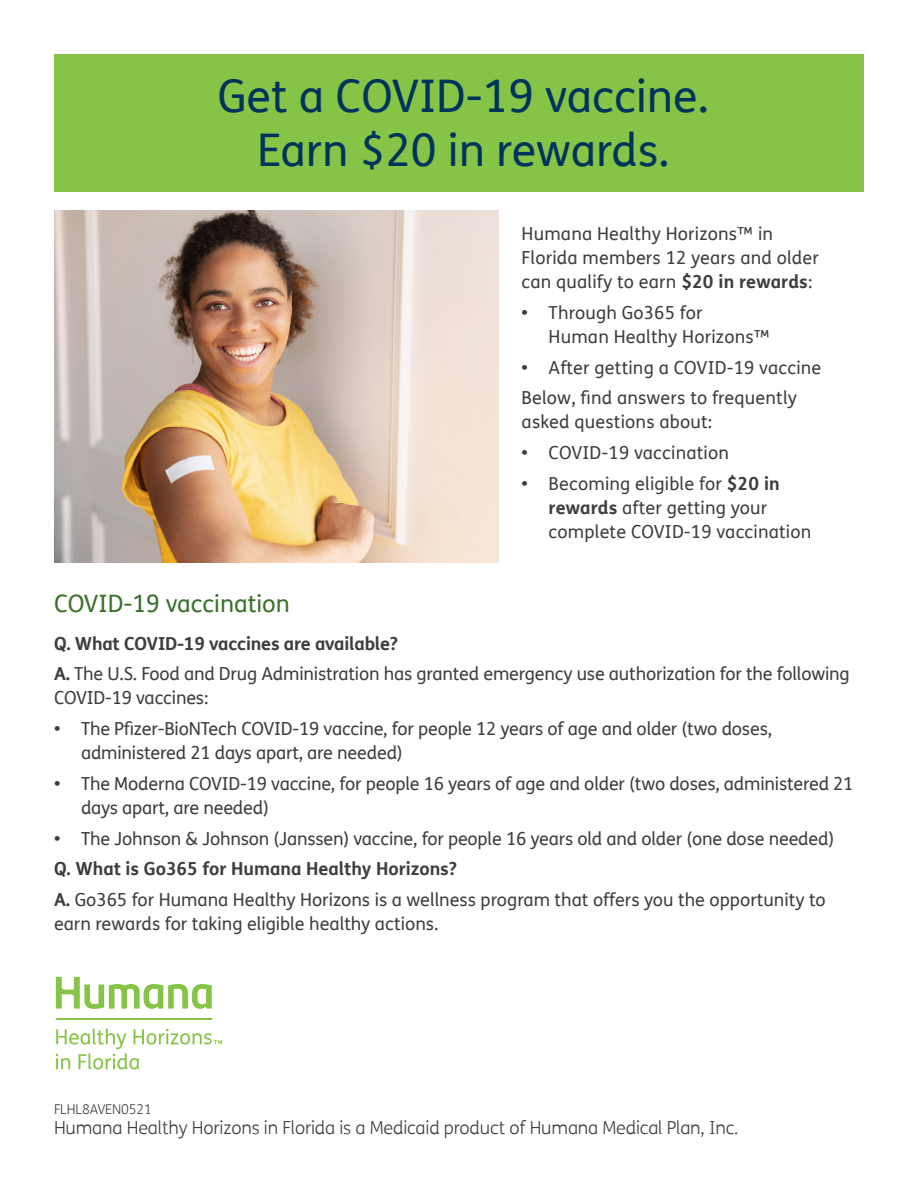
<style>
.page{position:relative;width:918px;height:1188px;background:#fff}
.page>*{position:absolute;margin:0;border:0;box-sizing:border-box;transform-origin:0 0}
.Headers{font:45px/54px "FS Humana";color:#00335b;text-align:center}
.Subheader{font:24px "FS Humana";color:#387129}
.Paragraph_Style_1{font:18px/24px "FS Humana";letter-spacing:-.01em;color:#3e3e3f}
.Paragraph_Style_1-2{font:18px/24px "FS Humana";letter-spacing:.01em;color:#3e3e3f}
.Paragraph_Style_1-3{font:700 18px "FS Humana";letter-spacing:-.005em;color:#3e3e3f}
.Paragraph_Style_1-4{font:300 18px "FS Humana";letter-spacing:-.01em;color:#3e3e3f}
.Paragraph_Style_1-5{font:300 13.5px "FS Humana";letter-spacing:-.01em;color:#3e3e3f}
.s1{font-weight:700}
</style>
<div class="page">
<div style="left:54px;top:54px;width:810px;height:137px;background:#85c447"></div>
<img style="left:54px;top:211px;width:445px;height:351px">
<svg style="left:56px;top:977px;width:156px;height:32px"></svg>
<hr style="left:56px;top:1018px;width:156px;height:2px;background:#85c447">
<svg style="left:56px;top:1029px;width:166px;height:40px"></svg>
<p class="Headers" style="left:218px;top:69px;width:492px">Get a COVID-19 vaccine.<br>Earn $20 in rewards.</p>
<p class="Paragraph_Style_1-2" style="left:522px;top:222px;width:299px">Humana Healthy Horizons™ in<br>Florida members 12 years and older can qualify to earn <span class="s1">$20 in rewards</span>:</p>
<p class="Paragraph_Style_1-2" style="left:549px;top:300px;width:223px;text-indent:-27px"><span class="s1">•</span> Through Go365 for<br>Human Healthy Horizons™</p>
<p class="Paragraph_Style_1-2" style="left:522px;top:355px;width:301px"><span class="s1">•</span> After getting a COVID-19 vaccine</p>
<p class="Paragraph_Style_1-2" style="left:522px;top:386px;width:277px">Below, find answers to frequently asked questions about:</p>
<p class="Paragraph_Style_1-2" style="left:522px;top:441px;width:209px"><span class="s1">•</span> COVID-19 vaccination</p>
<p class="Paragraph_Style_1-2" style="left:549px;top:471px;width:264px;text-indent:-27px"><span class="s1">•</span> Becoming eligible for <span class="s1">$20 in rewards</span> after getting your complete COVID-19 vaccination</p>
<p class="Subheader" style="left:54px;top:587px;width:237px">COVID-19 vaccination</p>
<p class="Paragraph_Style_1-3" style="left:54px;top:629px;width:346px">Q. What COVID-19 vaccines are available?</p>
<p class="Paragraph_Style_1" style="left:54px;top:662px;width:797px"><span class="s1">A.</span> The U.S. Food and Drug Administration has granted emergency use authorization for the following<br>COVID-19 vaccines:</p>
<p class="Paragraph_Style_1" style="left:81px;top:716px;width:693px;text-indent:-27px"><span class="s1">•</span> The Pfizer-BioNTech COVID-19 vaccine, for people 12 years of age and older (two doses, administered 21 days apart, are needed)</p>
<p class="Paragraph_Style_1" style="left:81px;top:771px;width:774px;text-indent:-27px"><span class="s1">•</span> The Moderna COVID-19 vaccine, for people 16 years of age and older (two doses, administered 21 days apart, are needed)</p>
<p class="Paragraph_Style_1" style="left:54px;top:826px;width:782px"><span class="s1">•</span> The Johnson &amp; Johnson (Janssen) vaccine, for people 16 years old and older (one dose needed)</p>
<p class="Paragraph_Style_1-3" style="left:54px;top:855px;width:405px">Q. What is Go365 for Humana Healthy Horizons?</p>
<p class="Paragraph_Style_1" style="left:54px;top:887px;width:773px"><span class="s1">A.</span> Go365 for Humana Healthy Horizons is a wellness program that offers you the opportunity to earn rewards for taking eligible healthy actions.</p>
<p class="Paragraph_Style_1-5" style="left:54px;top:1101px;width:99px">FLHL8AVEN0521</p>
<p class="Paragraph_Style_1-4" style="left:54px;top:1115px;width:686px">Humana Healthy Horizons in Florida is a Medicaid product of Humana Medical Plan, Inc.</p>
</div>
